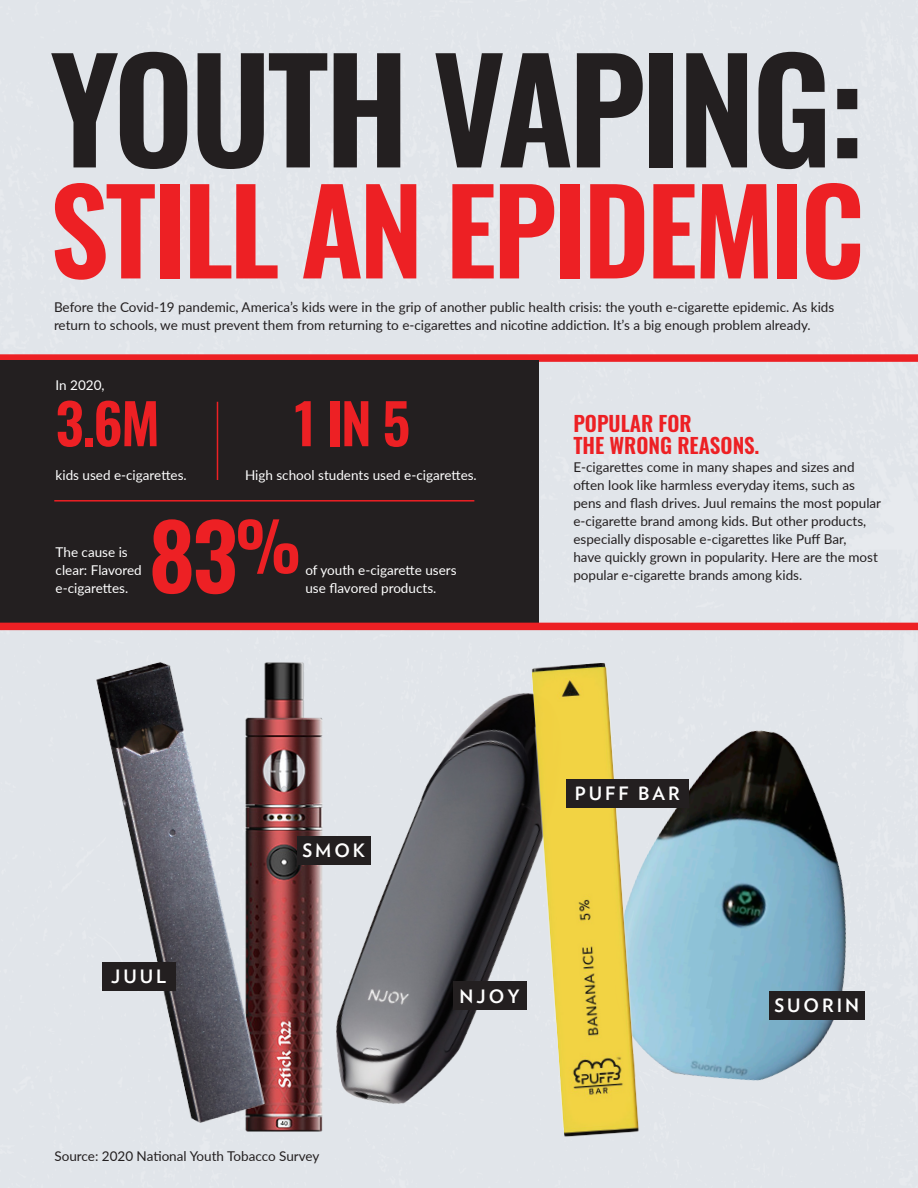
<style>
.page{position:relative;width:918px;height:1188px;background:#fff}
.page>*{position:absolute;margin:0;border:0;box-sizing:border-box;transform-origin:0 0}
.t1{font:141px "Oswald";letter-spacing:-.03em;color:#231f20}
.t2{font:116.4px "Oswald";letter-spacing:-.03em;color:#ed2024}
.t3{font:89.85px "Oswald";color:#ed2024}
.t4{font:55.65px "Oswald";color:#ed2024}
.t5{font:21px/22.5px "Oswald";color:#ed2024}
.t6{font:700 18.3px "Verlag";letter-spacing:.165em;color:#fff}
.t7{font:13.5px/18px "Lato";color:#231f20}
.t8{font:13.5px/18px "Lato";color:#fff}
</style>
<div class="page">
<img style="left:706px;top:661px;width:212px;height:484px">
<div style="left:0;top:354px;width:918px;height:8px;background:#ed2024"></div>
<div style="left:0;top:360px;width:539px;height:266px;background:#231f20"></div>
<img style="left:302px;top:651px;width:404px;height:495px">
<img style="left:499px;top:637px;width:170px;height:520px">
<img style="left:53px;top:634px;width:249px;height:516px">
<div style="left:102px;top:962px;width:73px;height:29px;background:#231f20"></div>
<div style="left:566px;top:779px;width:122px;height:28px;background:#231f20"></div>
<div style="left:453px;top:982px;width:73px;height:28px;background:#231f20"></div>
<div style="left:297px;top:836px;width:74px;height:28px;background:#231f20"></div>
<div style="left:769px;top:991px;width:96px;height:28px;background:#231f20"></div>
<hr style="left:217px;top:402px;width:1px;height:78px;background:#ed2024">
<hr style="left:54px;top:500px;width:420px;height:2px;background:#ed2024">
<div style="left:0;top:623px;width:918px;height:7px;background:#ed2024"></div>
<p class="t1" style="left:50px;top:-15px;width:816px">YOUTH VAPING:</p>
<p class="t2" style="left:50px;top:127px;width:816px">STILL AN EPIDEMIC</p>
<p class="t7" style="left:54px;top:297px;width:782px">Before the Covid-19 pandemic, America’s kids were in the grip of another public health crisis: the youth e-cigarette epidemic. As kids return to schools, we must prevent them from returning to e-cigarettes and nicotine addiction. It’s a big enough problem already.</p>
<p class="t8" style="left:56px;top:376px;width:51px">In 2020,</p>
<p class="t4" style="left:56px;top:374px;width:106px">3.6M</p>
<p class="t4" style="left:294px;top:374px;width:117px">1 IN 5</p>
<p class="t8" style="left:56px;top:466px;width:133px">kids used e-cigarettes.</p>
<p class="t8" style="left:245px;top:466px;width:233px">High school students used e-cigarettes.</p>
<p class="t8" style="left:56px;top:543px;width:88px">The cause is clear: Flavored e-cigarettes.</p>
<p class="t3" style="left:149px;top:476px;width:154px">83<sup>%</sup></p>
<p class="t8" style="left:305px;top:561px;width:153px">of youth e-cigarette users use flavored products.</p>
<p class="t5" style="left:573px;top:410px;width:188px">POPULAR FOR<br>THE WRONG REASONS.</p>
<p class="t7" style="left:573px;top:458px;width:309px">E-cigarettes come in many shapes and sizes and often look like harmless everyday items, such as pens and flash drives. Juul remains the most popular e-cigarette brand among kids. But other products, especially disposable e-cigarettes like Puff Bar,<br>have quickly grown in popularity. Here are the most popular e-cigarette brands among kids.</p>
<p class="t6" style="left:111px;top:962px;width:56px">JUUL</p>
<p class="t6" style="left:302px;top:836px;width:65px">SMOK</p>
<p class="t7" style="left:54px;top:1147px;width:267px">Source: 2020 National Youth Tobacco Survey</p>
<p class="t6" style="left:575px;top:779px;width:107px">PUFF BAR</p>
<p class="t6" style="left:460px;top:982px;width:62px">NJOY</p>
<p class="t6" style="left:774px;top:991px;width:86px">SUORIN</p>
</div>
